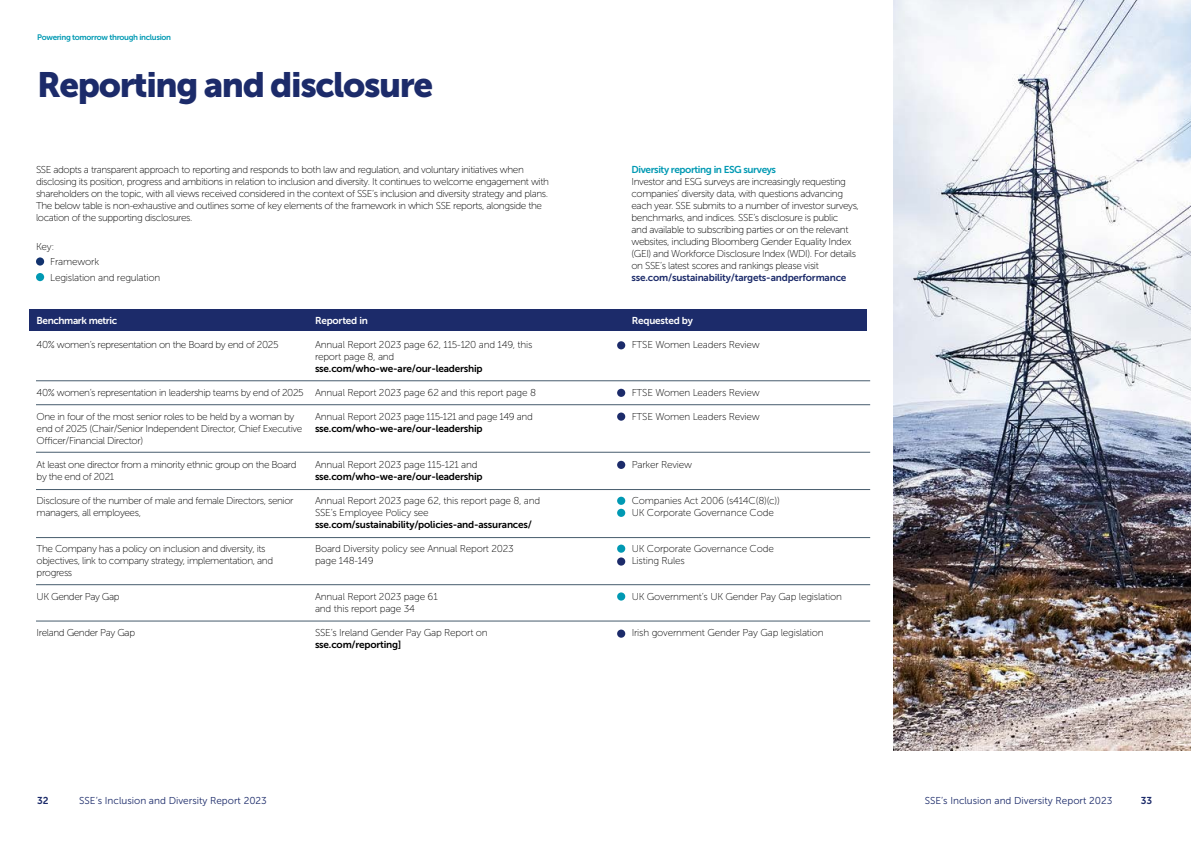
<style>
.page{position:relative;width:1191px;height:842px;background:#fff}
.page>*{position:absolute;margin:0;border:0;box-sizing:border-box;transform-origin:0 0}
.t1{font:35px "Museo Sans 900";letter-spacing:-.04em;color:#1c2b6a}
.t2{font:10px/12px "Museo Sans 100";letter-spacing:-.04em;color:#000}
.t3{font:10px/12px "Museo Sans 100";letter-spacing:-.02em;color:#000}
.t4{font:10px "Museo Sans 700";letter-spacing:-.02em;color:#000}
.t5{font:10px "Museo Sans 300";color:#1c2b6a}
.t6{font:10px "Museo Sans 700";letter-spacing:-.02em;color:#1c2b6a}
.t7{font:10px "Museo Sans 700";letter-spacing:-.025em;color:#fff}
.t8{font:10px "Museo Sans 700";letter-spacing:-.04em;color:#0099b3}
.t9{font:8px "Museo Sans 700";letter-spacing:-.04em;color:#0099b3}
</style>
<div class="page">
<div style="left:30px;top:309px;width:837px;height:22px;background:#1c2b6a"></div>
<hr style="left:36px;top:381px;width:834px;height:1px;background:#475c6d">
<hr style="left:36px;top:405px;width:834px;height:1px;background:#475c6d">
<hr style="left:36px;top:452px;width:834px;height:1px;background:#475c6d">
<hr style="left:36px;top:489px;width:834px;height:1px;background:#475c6d">
<hr style="left:36px;top:537px;width:834px;height:1px;background:#475c6d">
<hr style="left:36px;top:584px;width:834px;height:1px;background:#475c6d">
<hr style="left:36px;top:621px;width:834px;height:1px;background:#475c6d">
<div style="left:617px;top:341px;width:8px;height:8px;background:#1c2b6a;border-radius:50%"></div>
<div style="left:617px;top:412px;width:8px;height:9px;background:#1c2b6a;border-radius:50%"></div>
<div style="left:617px;top:389px;width:8px;height:8px;background:#1c2b6a;border-radius:50%"></div>
<div style="left:617px;top:461px;width:8px;height:8px;background:#1c2b6a;border-radius:50%"></div>
<div style="left:617px;top:557px;width:8px;height:9px;background:#1c2b6a;border-radius:50%"></div>
<div style="left:617px;top:629px;width:8px;height:9px;background:#1c2b6a;border-radius:50%"></div>
<div style="left:617px;top:497px;width:8px;height:8px;background:#0099b3;border-radius:50%"></div>
<div style="left:617px;top:509px;width:8px;height:8px;background:#0099b3;border-radius:50%"></div>
<div style="left:617px;top:592px;width:8px;height:9px;background:#0099b3;border-radius:50%"></div>
<div style="left:617px;top:545px;width:8px;height:8px;background:#0099b3;border-radius:50%"></div>
<img style="left:893px;top:0;width:298px;height:751px">
<div style="left:36px;top:273px;width:8px;height:8px;background:#0099b3;border-radius:50%"></div>
<div style="left:36px;top:257px;width:8px;height:9px;background:#12326e;border-radius:50%"></div>
<p class="t9" style="left:37px;top:32px;width:135px">Powering tomorrow through inclusion</p>
<h1 class="t1" style="left:37px;top:65px;width:397px">Reporting and disclosure</h1>
<p class="t2" style="left:36px;top:164px;width:514px">SSE adopts a transparent approach to reporting and responds to both law and regulation, and voluntary initiatives when disclosing its position, progress and ambitions in relation to inclusion and diversity. It continues to welcome engagement with shareholders on the topic, with all views received considered in the context of SSE’s inclusion and diversity strategy and plans.<br>The below table is non-exhaustive and outlines some of key elements of the framework in which SSE reports, alongside the location of the supporting disclosures.</p>
<p class="t8" style="left:631px;top:164px;width:146px">Diversity reporting in ESG surveys</p>
<p class="t2" style="left:631px;top:176px;width:229px">Investor and ESG surveys are increasingly requesting companies’ diversity data, with questions advancing each year. SSE submits to a number of investor surveys, benchmarks, and indices. SSE’s disclosure is public<br>and available to subscribing parties or on the relevant websites, including Bloomberg Gender Equality Index (GEI) and Workforce Disclosure Index (WDI). For details on SSE’s latest scores and rankings please visit</p>
<p class="t6" style="left:631px;top:272px;width:216px">sse.com/sustainability/targets-andperformance</p>
<p class="t3" style="left:50px;top:239px;width:112px;line-height:15.2px;text-indent:-14px">Key:<br>Framework<br>Legislation and regulation</p>
<p class="t7" style="left:37px;top:315px;width:82px">Benchmark metric</p>
<p class="t2" style="left:37px;top:339px;width:243px">40% women’s representation on the Board by end of 2025</p>
<p class="t2" style="left:37px;top:387px;width:269px">40% women’s representation in leadership teams by end of 2025</p>
<p class="t2" style="left:37px;top:411px;width:267px">One in four of the most senior roles to be held by a woman by end of 2025 (Chair/Senior Independent Director, Chief Executive<br>Officer/Financial Director)</p>
<p class="t2" style="left:37px;top:459px;width:261px">At least one director from a minority ethnic group on the Board by the end of 2021</p>
<p class="t2" style="left:37px;top:495px;width:258px">Disclosure of the number of male and female Directors, senior managers, all employees,</p>
<p class="t2" style="left:37px;top:543px;width:238px">The Company has a policy on inclusion and diversity, its objectives, link to company strategy, implementation, and progress</p>
<p class="t2" style="left:37px;top:591px;width:85px">UK Gender Pay Gap</p>
<p class="t2" style="left:37px;top:627px;width:100px">Ireland Gender Pay Gap</p>
<p class="t7" style="left:315px;top:315px;width:55px">Reported in</p>
<p class="t3" style="left:315px;top:339px;width:219px">Annual Report 2023 page 62, 115-120 and 149, this report page 8, and</p>
<p class="t4" style="left:315px;top:363px;width:169px">sse.com/who-we-are/our-leadership</p>
<p class="t3" style="left:315px;top:387px;width:222px">Annual Report 2023 page 62 and this report page 8</p>
<p class="t2" style="left:315px;top:411px;width:219px">Annual Report 2023 page 115-121 and page 149 and</p>
<p class="t4" style="left:315px;top:423px;width:169px">sse.com/who-we-are/our-leadership</p>
<p class="t3" style="left:315px;top:459px;width:164px">Annual Report 2023 page 115-121 and</p>
<p class="t4" style="left:315px;top:471px;width:169px">sse.com/who-we-are/our-leadership</p>
<p class="t3" style="left:315px;top:495px;width:227px">Annual Report 2023 page 62, this report page 8, and<br>SSE’s Employee Policy see</p>
<p class="t4" style="left:315px;top:519px;width:218px">sse.com/sustainability/policies-and-assurances/</p>
<p class="t3" style="left:315px;top:543px;width:200px">Board Diversity policy see Annual Report 2023 page 148-149</p>
<p class="t3" style="left:315px;top:591px;width:124px">Annual Report 2023 page 61 and this report page 34</p>
<p class="t3" style="left:315px;top:627px;width:174px">SSE’s Ireland Gender Pay Gap Report on</p>
<p class="t4" style="left:315px;top:639px;width:88px">sse.com/reporting]</p>
<p class="t6" style="left:37px;top:795px;width:13px">32</p>
<p class="t5" style="left:79px;top:795px;width:189px">SSE’s Inclusion and Diversity Report 2023</p>
<p class="t7" style="left:632px;top:315px;width:63px">Requested by</p>
<p class="t3" style="left:632px;top:339px;width:130px">FTSE Women Leaders Review</p>
<p class="t3" style="left:632px;top:387px;width:130px">FTSE Women Leaders Review</p>
<p class="t3" style="left:632px;top:411px;width:130px">FTSE Women Leaders Review</p>
<p class="t3" style="left:632px;top:459px;width:62px">Parker Review</p>
<p class="t3" style="left:632px;top:495px;width:150px">Companies Act 2006 (s414C(8)(c))<br>UK Corporate Governance Code</p>
<p class="t3" style="left:632px;top:543px;width:144px">UK Corporate Governance Code<br>Listing Rules</p>
<p class="t3" style="left:632px;top:591px;width:212px">UK Government’s UK Gender Pay Gap legislation</p>
<p class="t3" style="left:632px;top:627px;width:193px">Irish government Gender Pay Gap legislation</p>
<p class="t5" style="left:924px;top:795px;width:189px">SSE’s Inclusion and Diversity Report 2023</p>
<p class="t6" style="left:1140px;top:795px;width:13px">33</p>
</div>
